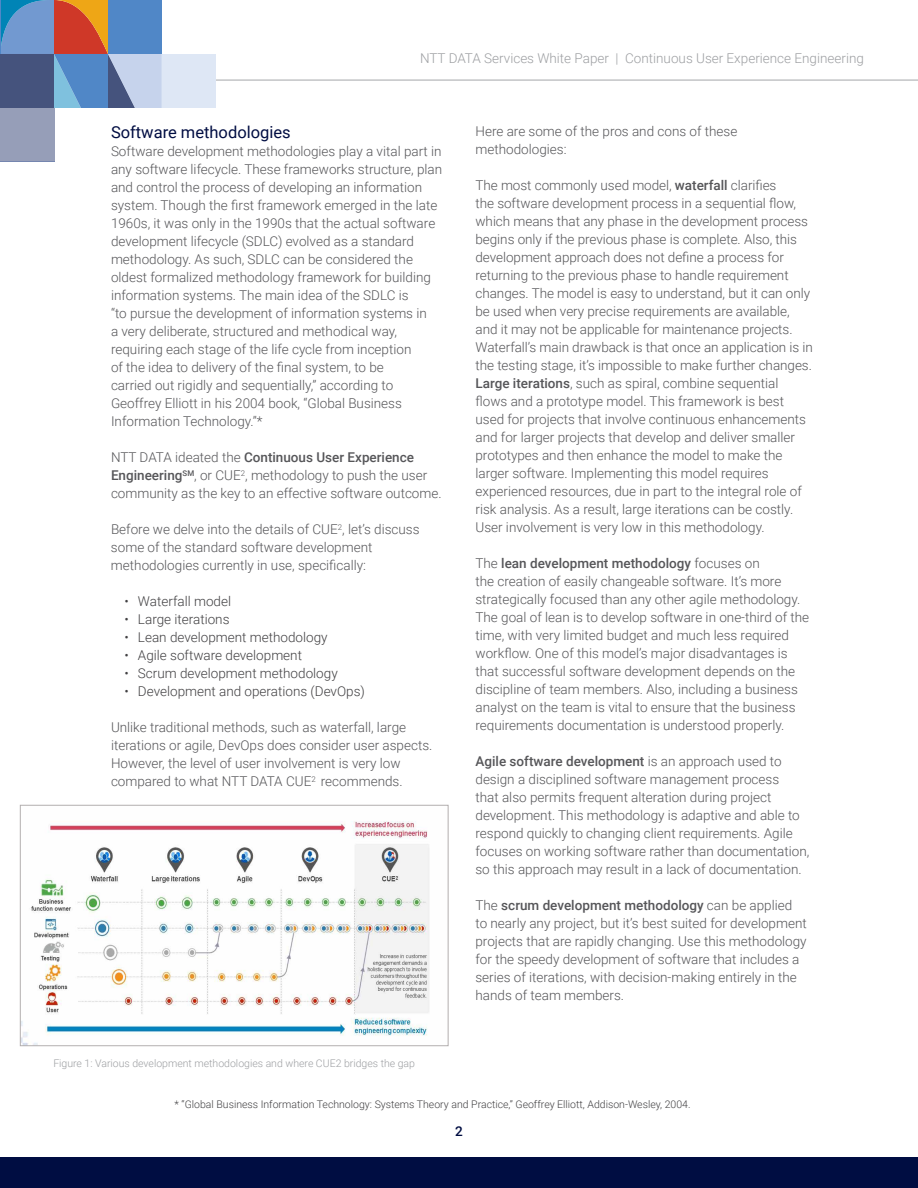
<style>
.page{position:relative;width:918px;height:1188px;background:#fff}
.page>*{position:absolute;margin:0;border:0;box-sizing:border-box;transform-origin:0 0}
.t1{font:16.5px "Roboto";color:#000d42}
.t2{font:300 13.5px/18px "Roboto";color:#565659}
.t3{font:300 13.5px "Roboto";color:#414042}
.t4{font:300 13.5px "Roboto";color:#9d9fa2}
.t5{font:500 13.5px "Roboto";color:#000d42}
.t6{font:300 10.5px "Roboto";color:#414042}
.t7{font:300 10.5px "Roboto";color:#9d9fa2}
.s1{font-weight:500}
</style>
<div class="page">
<hr style="left:216px;top:79px;width:702px;height:2px;background:#c2c4c6">
<div style="left:0;top:1158px;width:918px;height:30px;background:#000d42"></div>
<svg style="left:0;top:0;width:162px;height:108px;background:#7782a2"></svg>
<div style="left:0;top:108px;width:54px;height:54px;background:#969eb8"></div>
<div style="left:162px;top:54px;width:54px;height:54px;background:#dee7f5"></div>
<img style="left:22px;top:821px;width:407px;height:223px">
<div style="left:20px;top:805px;width:428px;height:241px;border:1px solid #b3afaf"></div>
<p class="t4" style="left:420px;top:49px;width:445px">NTT DATA Services White Paper | Continuous User Experience Engineering</p>
<p class="t1" style="left:111px;top:121px;width:181px">Software methodologies</p>
<p class="t2" style="left:111px;top:142px;width:333px">Software development methodologies play a vital part in any software lifecycle. These frameworks structure, plan and control the process of developing an information system. Though the first framework emerged in the late 1960s, it was only in the 1990s that the actual software development lifecycle (SDLC) evolved as a standard methodology. As such, SDLC can be considered the oldest formalized methodology framework for building information systems. The main idea of the SDLC is<br>“to pursue the development of information systems in<br>a very deliberate, structured and methodical way, requiring each stage of the life cycle from inception<br>of the idea to delivery of the final system, to be<br>carried out rigidly and sequentially,” according to Geoffrey Elliott in his 2004 book, “Global Business Information Technology.”*</p>
<p class="t2" style="left:111px;top:448px;width:332px">NTT DATA ideated the <span class="s1">Continuous User Experience<br>Engineering</span><sup>SM</sup>, or CUE<sup>2</sup>, methodology to push the user community as the key to an effective software outcome.</p>
<p class="t2" style="left:111px;top:520px;width:310px">Before we delve into the details of CUE<sup>2</sup>, let’s discuss some of the standard software development methodologies currently in use, specifically:</p>
<p class="t3" style="left:124px;top:592px;width:108px">• Waterfall model</p>
<p class="t3" style="left:124px;top:610px;width:107px">• Large iterations</p>
<p class="t3" style="left:124px;top:628px;width:205px">• Lean development methodology</p>
<p class="t3" style="left:124px;top:646px;width:179px">• Agile software development</p>
<p class="t3" style="left:124px;top:664px;width:215px">• Scrum development methodology</p>
<p class="t3" style="left:124px;top:682px;width:242px">• Development and operations (DevOps)</p>
<p class="t2" style="left:111px;top:718px;width:323px">Unlike traditional methods, such as waterfall, large iterations or agile, DevOps does consider user aspects.<br>However, the level of user involvement is very low compared to what NTT DATA CUE<sup>2</sup> recommends.</p>
<p class="t7" style="left:53px;top:1055px;width:363px">Figure 1: Various development methodologies and where CUE2 bridges the gap</p>
<p class="t2" style="left:475px;top:122px;width:263px">Here are some of the pros and cons of these methodologies:</p>
<p class="t2" style="left:475px;top:176px;width:339px">The most commonly used model, <span class="s1">waterfall</span> clarifies<br>the software development process in a sequential flow, which means that any phase in the development process begins only if the previous phase is complete. Also, this development approach does not define a process for returning to the previous phase to handle requirement changes. The model is easy to understand, but it can only be used when very precise requirements are available, and it may not be applicable for maintenance projects.<br>Waterfall’s main drawback is that once an application is in the testing stage, it’s impossible to make further changes.<br><span class="s1">Large iterations</span>, such as spiral, combine sequential flows and a prototype model. This framework is best used for projects that involve continuous enhancements and for larger projects that develop and deliver smaller prototypes and then enhance the model to make the larger software. Implementing this model requires experienced resources, due in part to the integral role of risk analysis. As a result, large iterations can be costly.<br>User involvement is very low in this methodology.</p>
<p class="t2" style="left:475px;top:553px;width:335px">The <span class="s1">lean development methodology</span> focuses on<br>the creation of easily changeable software. It’s more strategically focused than any other agile methodology.<br>The goal of lean is to develop software in one-third of the time, with very limited budget and much less required workflow. One of this model’s major disadvantages is that successful software development depends on the discipline of team members. Also, including a business analyst on the team is vital to ensure that the business requirements documentation is understood properly.</p>
<p class="t2" style="left:475px;top:751px;width:335px"><span class="s1">Agile software development</span> is an approach used to design a disciplined software management process<br>that also permits frequent alteration during project development. This methodology is adaptive and able to respond quickly to changing client requirements. Agile focuses on working software rather than documentation, so this approach may result in a lack of documentation.</p>
<p class="t2" style="left:475px;top:895px;width:333px">The <span class="s1">scrum development methodology</span> can be applied to nearly any project, but it’s best suited for development projects that are rapidly changing. Use this methodology for the speedy development of software that includes a series of iterations, with decision-making entirely in the hands of team members.</p>
<p class="t6" style="left:175px;top:1097px;width:517px">* “Global Business Information Technology: Systems Theory and Practice,” Geoffrey Elliott, Addison-Wesley, 2004.</p>
<p class="t5" style="left:455px;top:1122px;width:9px">2</p>
</div>
